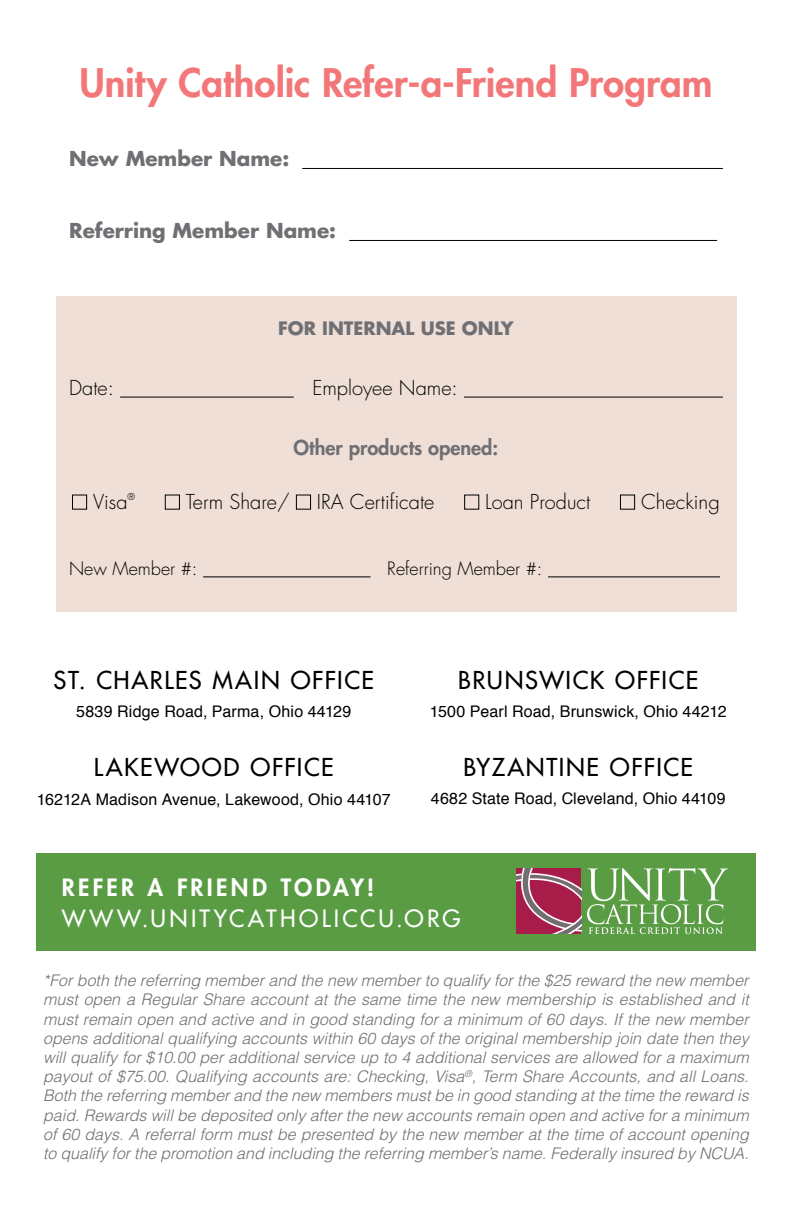
<style>
.page{position:relative;width:792px;height:1224px;background:#fff}
.page>*{position:absolute;margin:0;border:0;box-sizing:border-box;transform-origin:0 0}
.t1{font:800 38.4px "Futura Std";color:#f37779}
.t2{font:500 24px "Futura Std";letter-spacing:.065em;color:#000}
.t3{font:500 23.2px "Futura Std";letter-spacing:.14em;color:#fff}
.t4{font:800 23.2px "Futura Std";letter-spacing:.145em;color:#fff}
.t5{font:300 20px "Futura Std";color:#000}
.t6{font:700 20px "Futura Std";color:#6f6f74}
.t7{font:800 20px "Futura Std";color:#6f6f74}
.t8{font:300 18px "Futura Std";color:#000}
.t9{font:700 18px "Futura Std";color:#6f6f74}
.t10{font:italic 300 16px/19.2px "Helvetica";color:#6f6f74;text-align:justify}
.t11{font:16px "Helvetica";letter-spacing:.01em;color:#000}
.t12{font:300 9.4px "Futura Std";color:#000}
</style>
<div class="page">
<hr style="left:302px;top:168px;width:421px;height:1px;background:#000">
<hr style="left:349px;top:240px;width:368px;height:1px;background:#000">
<div style="left:36px;top:853px;width:720px;height:98px;background:#5a9c43"></div>
<svg style="left:517px;top:868px;width:64px;height:66px"></svg>
<svg style="left:587px;top:868px;width:141px;height:66px"></svg>
<div style="left:56px;top:296px;width:680px;height:316px;background:#efdfd7"></div>
<hr style="left:120px;top:397px;width:174px;height:1px;background:#000">
<hr style="left:464px;top:397px;width:259px;height:1px;background:#000">
<hr style="left:203px;top:576px;width:168px;height:1px;background:#000">
<hr style="left:548px;top:576px;width:172px;height:1px;background:#000">
<div style="left:72px;top:495px;width:15px;height:14px;border:1px solid #000"></div>
<div style="left:165px;top:495px;width:15px;height:14px;border:1px solid #000"></div>
<div style="left:296px;top:495px;width:15px;height:14px;border:1px solid #000"></div>
<div style="left:620px;top:495px;width:15px;height:14px;border:1px solid #000"></div>
<div style="left:464px;top:495px;width:15px;height:14px;border:1px solid #000"></div>
<p class="t1" style="left:79px;top:58px;width:635px">Unity Catholic Refer-a-Friend Program</p>
<p class="t6" style="left:69px;top:146px;width:222px">New Member Name:</p>
<p class="t6" style="left:69px;top:218px;width:269px">Referring Member Name:</p>
<p class="t9" style="left:278px;top:316px;width:237px">FOR INTERNAL USE ONLY</p>
<p class="t5" style="left:69px;top:376px;width:46px">Date:</p>
<p class="t5" style="left:312px;top:376px;width:147px">Employee Name:</p>
<p class="t7" style="left:294px;top:435px;width:206px">Other products opened:</p>
<p class="t5" style="left:93px;top:490px;width:36px">Visa</p>
<p class="t12" style="left:128px;top:491px;width:9px">®</p>
<p class="t5" style="left:186px;top:490px;width:106px">Term Share/</p>
<p class="t5" style="left:317px;top:490px;width:119px">IRA Certificate</p>
<p class="t5" style="left:485px;top:490px;width:106px">Loan Product</p>
<p class="t5" style="left:641px;top:490px;width:80px">Checking</p>
<p class="t8" style="left:69px;top:558px;width:130px">New Member #:</p>
<p class="t8" style="left:387px;top:558px;width:157px">Referring Member #:</p>
<p class="t2" style="left:54px;top:665px;width:322px">ST. CHARLES MAIN OFFICE</p>
<p class="t11" style="left:76px;top:699px;width:277px">5839 Ridge Road, Parma, Ohio 44129</p>
<p class="t2" style="left:94px;top:752px;width:241px">LAKEWOOD OFFICE</p>
<p class="t11" style="left:37px;top:787px;width:355px">16212A Madison Avenue, Lakewood, Ohio 44107</p>
<p class="t2" style="left:458px;top:665px;width:242px">BRUNSWICK OFFICE</p>
<p class="t11" style="left:430px;top:699px;width:298px">1500 Pearl Road, Brunswick, Ohio 44212</p>
<p class="t2" style="left:463px;top:752px;width:231px">BYZANTINE OFFICE</p>
<p class="t11" style="left:431px;top:786px;width:296px">4682 State Road, Cleveland, Ohio 44109</p>
<p class="t4" style="left:62px;top:872px;width:314px">REFER A FRIEND TODAY!</p>
<p class="t3" style="left:62px;top:904px;width:400px">WWW.UNITYCATHOLICCU.ORG</p>
<p class="t10" style="left:43px;top:971px;width:707px">*For both the referring member and the new member to qualify for the $25 reward the new member must open a Regular Share account at the same time the new membership is established and it must remain open and active and in good standing for a minimum of 60 days. If the new member opens additional qualifying accounts within 60 days of the original membership join date then they will qualify for $10.00 per additional service up to 4 additional services are allowed for a maximum payout of $75.00. Qualifying accounts are: Checking, Visa<sup>®</sup>, Term Share Accounts, and all Loans.<br>Both the referring member and the new members must be in good standing at the time the reward is paid. Rewards will be deposited only after the new accounts remain open and active for a minimum of 60 days. A referral form must be presented by the new member at the time of account opening to qualify for the promotion and including the referring member’s name. Federally insured by NCUA.</p>
</div>
